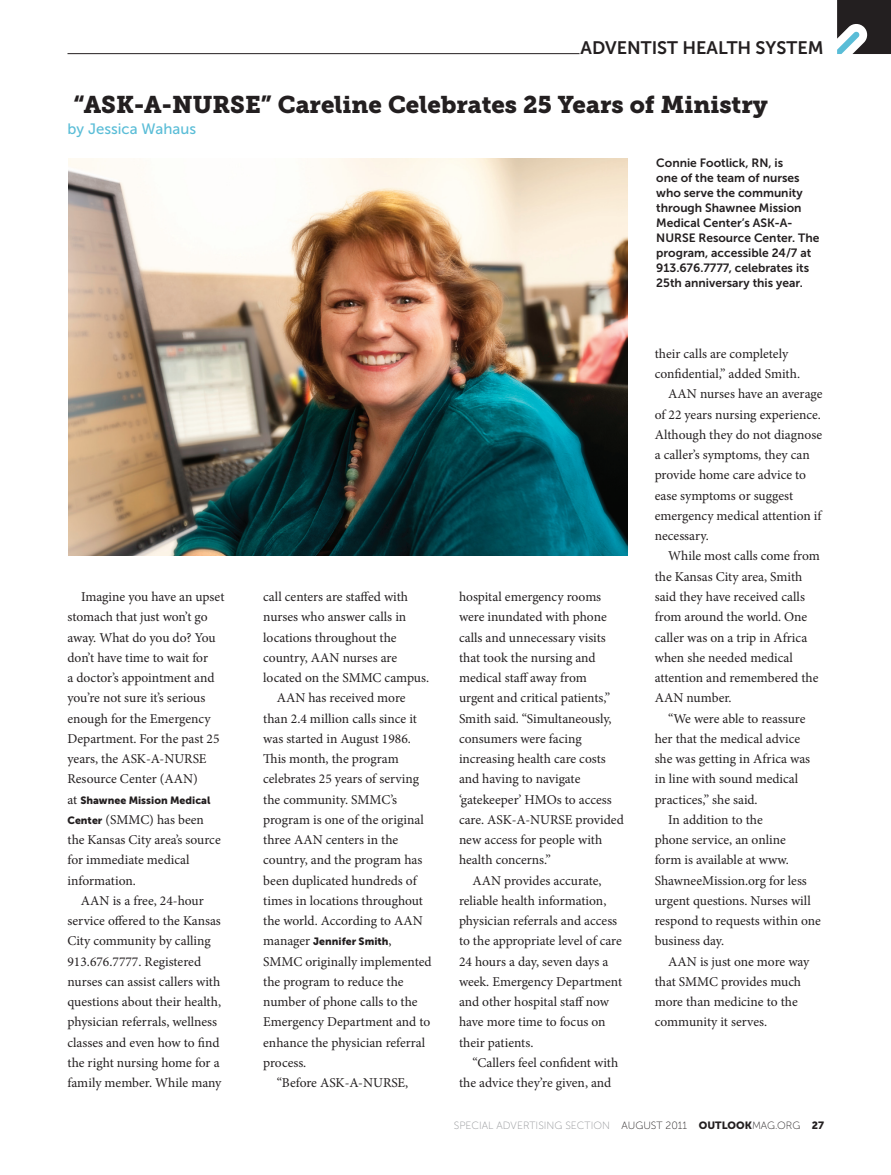
<style>
.page{position:relative;width:891px;height:1175px;background:#fff}
.page>*{position:absolute;margin:0;border:0;box-sizing:border-box;transform-origin:0 0}
.t1{font:24px "Museo Slab 900";color:#231f20}
.t2{font:18px "Museo Sans 700";color:#231f20}
.t3{font:15px "Museo Sans 500";color:#5abdd7}
.t4{font:13.5px/20.2px "Minion Pro";color:#231f20}
.t5{font:12px/15px "Museo Sans 700";color:#231f20}
.t6{font:10.5px "Museo Sans 100";color:#939598}
.t7{font:10.5px "Museo Sans 900";color:#231f20}
.s1{font-family:"Minion Pro";font-size:13.5px}
.s2{font-family:"Museo Sans 900";font-size:10.5px}
.s3{color:#231f20}
.s4{font-family:"Museo Sans 900";color:#231f20}
</style>
<div class="page">
<hr style="left:68px;top:53px;width:512px;height:1px;background:#231f20">
<svg style="left:837px;top:0;width:54px;height:54px;background:#4b4e50"></svg>
<img style="left:68px;top:158px;width:559px;height:397px">
<h2 class="t2" style="left:581px;top:38px;width:244px">ADVENTIST HEALTH SYSTEM</h2>
<h1 class="t1" style="left:74px;top:90px;width:696px">“ASK-A-NURSE” Careline Celebrates 25 Years of Ministry</h1>
<p class="t3" style="left:68px;top:120px;width:130px">by Jessica Wahaus</p>
<p class="t4" style="left:68px;top:586px;width:159px;text-indent:14px">Imagine you have an upset stomach that just won’t go away. What do you do? You don’t have time to wait for<br>a doctor’s appointment and you’re not sure it’s serious enough for the Emergency<br>Department. For the past 25 years, the ASK-A-NURSE<br>Resource Center (AAN)</p>
<p class="t7" style="left:68px;top:794px;width:144px"><span class="s1">at</span> Shawnee Mission Medical</p>
<p class="t4" style="left:67px;top:809px;width:155px"><span class="s2">Center</span> (SMMC) has been the Kansas City area’s source for immediate medical information.</p>
<p class="t4" style="left:67px;top:890px;width:155px;text-indent:14px">AAN is a free, 24-hour service offered to the Kansas<br>City community by calling<br>913.676.7777. Registered nurses can assist callers with questions about their health, physician referrals, wellness classes and even how to find the right nursing home for a family member. While many</p>
<p class="t5" style="left:656px;top:155px;width:165px">Connie Footlick, RN, is<br>one of the team of nurses who serve the community through Shawnee Mission<br>Medical Center’s ASK-A-<br>NURSE Resource Center. The program, accessible 24/7 at<br>913.676.7777, celebrates its<br>25th anniversary this year.</p>
<p class="t4" style="left:263px;top:586px;width:146px">call centers are staffed with</p>
<p class="t4" style="left:263px;top:607px;width:145px">nurses who answer calls in</p>
<p class="t4" style="left:263px;top:627px;width:135px">locations throughout the</p>
<p class="t4" style="left:263px;top:647px;width:135px">country, AAN nurses are</p>
<p class="t4" style="left:263px;top:667px;width:167px">located on the SMMC campus.</p>
<p class="t4" style="left:277px;top:688px;width:130px">AAN has received more</p>
<p class="t4" style="left:263px;top:708px;width:155px">than 2.4 million calls since it</p>
<p class="t4" style="left:263px;top:728px;width:149px">was started in August 1986.</p>
<p class="t4" style="left:263px;top:748px;width:137px">This month, the program</p>
<p class="t4" style="left:263px;top:769px;width:157px">celebrates 25 years of serving</p>
<p class="t4" style="left:263px;top:789px;width:135px">the community. SMMC’s</p>
<p class="t4" style="left:263px;top:809px;width:162px">program is one of the original</p>
<p class="t4" style="left:263px;top:829px;width:137px">three AAN centers in the</p>
<p class="t4" style="left:263px;top:850px;width:161px">country, and the program has</p>
<p class="t4" style="left:263px;top:870px;width:155px">been duplicated hundreds of</p>
<p class="t4" style="left:263px;top:890px;width:161px">times in locations throughout</p>
<p class="t4" style="left:263px;top:910px;width:161px">the world. According to AAN</p>
<p class="t7" style="left:263px;top:935px;width:130px"><span class="s1">manager</span> Jennifer Smith<span class="s1">,</span></p>
<p class="t4" style="left:263px;top:951px;width:170px">SMMC originally implemented</p>
<p class="t4" style="left:263px;top:971px;width:142px">the program to reduce the</p>
<p class="t4" style="left:263px;top:991px;width:156px">number of phone calls to the</p>
<p class="t4" style="left:263px;top:1012px;width:169px">Emergency Department and to</p>
<p class="t4" style="left:263px;top:1032px;width:164px">enhance the physician referral</p>
<p class="t4" style="left:263px;top:1052px;width:45px">process.</p>
<p class="t4" style="left:277px;top:1072px;width:133px">“Before ASK-A-NURSE,</p>
<p class="t4" style="left:459px;top:586px;width:144px">hospital emergency rooms</p>
<p class="t4" style="left:459px;top:607px;width:149px">were inundated with phone</p>
<p class="t4" style="left:459px;top:627px;width:148px">calls and unnecessary visits</p>
<p class="t4" style="left:459px;top:647px;width:138px">that took the nursing and</p>
<p class="t4" style="left:459px;top:667px;width:129px">medical staff away from</p>
<p class="t4" style="left:459px;top:688px;width:153px">urgent and critical patients,”</p>
<p class="t4" style="left:459px;top:708px;width:154px">Smith said. “Simultaneously,</p>
<p class="t4" style="left:459px;top:728px;width:124px">consumers were facing</p>
<p class="t4" style="left:459px;top:748px;width:148px">increasing health care costs</p>
<p class="t4" style="left:459px;top:769px;width:123px">and having to navigate</p>
<p class="t4" style="left:459px;top:789px;width:154px">‘gatekeeper’ HMOs to access</p>
<p class="t4" style="left:459px;top:809px;width:166px">care. ASK-A-NURSE provided</p>
<p class="t4" style="left:459px;top:829px;width:145px">new access for people with</p>
<p class="t4" style="left:459px;top:850px;width:93px">health concerns.”</p>
<p class="t4" style="left:473px;top:870px;width:131px">AAN provides accurate,</p>
<p class="t4" style="left:459px;top:890px;width:149px">reliable health information,</p>
<p class="t4" style="left:459px;top:910px;width:160px">physician referrals and access</p>
<p class="t4" style="left:459px;top:931px;width:164px">to the appropriate level of care</p>
<p class="t4" style="left:459px;top:951px;width:151px">24 hours a day, seven days a</p>
<p class="t4" style="left:459px;top:971px;width:165px">week. Emergency Department</p>
<p class="t4" style="left:459px;top:991px;width:151px">and other hospital staff now</p>
<p class="t4" style="left:459px;top:1012px;width:148px">have more time to focus on</p>
<p class="t4" style="left:459px;top:1032px;width:76px">their patients.</p>
<p class="t4" style="left:473px;top:1052px;width:147px">“Callers feel confident with</p>
<p class="t4" style="left:459px;top:1072px;width:154px">the advice they’re given, and</p>
<p class="t4" style="left:655px;top:343px;width:135px">their calls are completely</p>
<p class="t4" style="left:655px;top:364px;width:147px">confidential,” added Smith.</p>
<p class="t4" style="left:668px;top:384px;width:156px">AAN nurses have an average</p>
<p class="t4" style="left:655px;top:404px;width:168px">of 22 years nursing experience.</p>
<p class="t4" style="left:655px;top:424px;width:169px">Although they do not diagnose</p>
<p class="t4" style="left:655px;top:445px;width:157px">a caller’s symptoms, they can</p>
<p class="t4" style="left:655px;top:465px;width:153px">provide home care advice to</p>
<p class="t4" style="left:655px;top:485px;width:140px">ease symptoms or suggest</p>
<p class="t4" style="left:655px;top:505px;width:168px">emergency medical attention if</p>
<p class="t4" style="left:655px;top:526px;width:55px">necessary.</p>
<p class="t4" style="left:668px;top:546px;width:153px">While most calls come from</p>
<p class="t4" style="left:655px;top:566px;width:149px">the Kansas City area, Smith</p>
<p class="t4" style="left:655px;top:586px;width:152px">said they have received calls</p>
<p class="t4" style="left:655px;top:607px;width:154px">from around the world. One</p>
<p class="t4" style="left:655px;top:627px;width:154px">caller was on a trip in Africa</p>
<p class="t4" style="left:655px;top:647px;width:140px">when she needed medical</p>
<p class="t4" style="left:655px;top:667px;width:165px">attention and remembered the</p>
<p class="t4" style="left:655px;top:688px;width:78px">AAN number.</p>
<p class="t4" style="left:668px;top:708px;width:139px">“We were able to reassure</p>
<p class="t4" style="left:655px;top:728px;width:147px">her that the medical advice</p>
<p class="t4" style="left:655px;top:748px;width:157px">she was getting in Africa was</p>
<p class="t4" style="left:655px;top:769px;width:145px">in line with sound medical</p>
<p class="t4" style="left:655px;top:789px;width:104px">practices,” she said.</p>
<p class="t4" style="left:668px;top:809px;width:96px">In addition to the</p>
<p class="t4" style="left:655px;top:829px;width:133px">phone service, an online</p>
<p class="t4" style="left:655px;top:850px;width:136px">form is available at www.</p>
<p class="t4" style="left:655px;top:870px;width:154px">ShawneeMission.org for less</p>
<p class="t4" style="left:655px;top:890px;width:158px">urgent questions. Nurses will</p>
<p class="t4" style="left:655px;top:910px;width:168px">respond to requests within one</p>
<p class="t4" style="left:655px;top:931px;width:71px">business day.</p>
<p class="t4" style="left:668px;top:951px;width:143px">AAN is just one more way</p>
<p class="t4" style="left:655px;top:971px;width:148px">that SMMC provides much</p>
<p class="t4" style="left:655px;top:991px;width:145px">more than medicine to the</p>
<p class="t4" style="left:655px;top:1012px;width:114px">community it serves.</p>
<p class="t6" style="left:454px;top:1119px;width:372px">SPECIAL ADVERTISING SECTION <span class="s3">AUGUST 2011</span> <span class="s4">OUTLOOK</span><span class="s3">MAG.ORG</span> <span class="s4">27</span></p>
</div>
